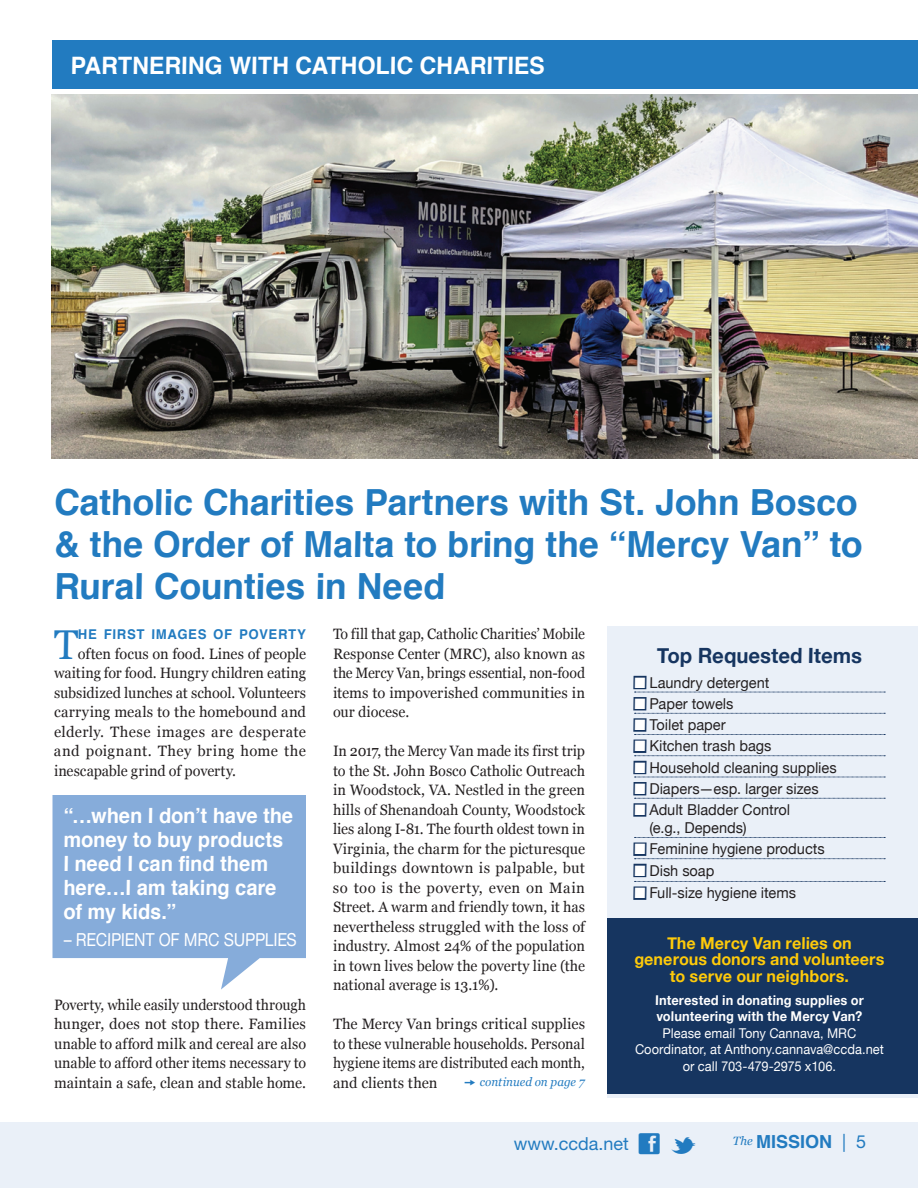
<style>
.page{position:relative;width:918px;height:1188px;background:#fff}
.page>*{position:absolute;margin:0;border:0;box-sizing:border-box;transform-origin:0 0}
.t1{font:41.7px "Georgia";color:#227bc0;scale:.94 1}
.t2{font:700 36px/42px "Helvetica";color:#227bc0}
.t3{font:700 24px "Helvetica";color:#fff}
.t4{font:700 21px/24px "Helvetica";color:#fff;scale:.95 1}
.t5{font:700 21px "Helvetica Neue";color:#163560;scale:.96 1}
.t6{font:18px "Helvetica Neue LT";color:#fff;scale:.87 1}
.t7{font:700 18px "Helvetica";color:#227bc0}
.t8{font:18px "Helvetica Neue LT";color:#227bc0}
.t9{font:700 16.5px/16.5px "Helvetica Neue";color:#feca0a;text-align:center}
.t10{font:15px/19.5px "Georgia";letter-spacing:-.005em;color:#231f20;text-align:justify;scale:.94 1}
.t11{font:15px/19.5px "Georgia";letter-spacing:-.005em;color:#231f20;text-align:justify;scale:.96 1}
.t12{font:15px/18px "Helvetica Neue";letter-spacing:.005em;color:#231f20;scale:.96 1}
.t13{font:15px/19.5px "Georgia";letter-spacing:-.005em;color:#231f20;text-align:justify;scale:.93 1}
.t14{font:15px/19.5px "Georgia";letter-spacing:-.005em;color:#231f20;text-align:justify}
.t15{font:13.5px/16.5px "Helvetica Neue";color:#fff;text-align:center;scale:.94 1}
.t16{font:700 13.5px/16.5px "Helvetica Neue";color:#fff;scale:.94 1}
.t17{font:700 13.5px "Helvetica";color:#227bc0}
.t18{font:italic 12px "Georgia";letter-spacing:.01em;color:#227bc0;scale:.96 1}
.s1{color:#163560}
.s2{font-family:"Helvetica Neue LT";font-weight:400}
</style>
<div class="page">
<div style="left:0;top:1122px;width:918px;height:66px;background:#eaf0f8"></div>
<div style="left:608px;top:626px;width:310px;height:472px;background:#eaf0f8"></div>
<div style="left:608px;top:918px;width:310px;height:176px;background:#163560"></div>
<svg style="left:635px;top:692px;width:250px;height:1px"></svg>
<svg style="left:635px;top:713px;width:250px;height:1px"></svg>
<svg style="left:635px;top:734px;width:250px;height:1px"></svg>
<svg style="left:635px;top:756px;width:250px;height:1px"></svg>
<svg style="left:635px;top:777px;width:250px;height:1px"></svg>
<svg style="left:635px;top:798px;width:250px;height:1px"></svg>
<svg style="left:635px;top:837px;width:250px;height:1px"></svg>
<svg style="left:635px;top:858px;width:250px;height:1px"></svg>
<svg style="left:635px;top:881px;width:250px;height:1px"></svg>
<img style="left:52px;top:94px;width:866px;height:365px">
<svg style="left:52px;top:795px;width:254px;height:195px;fill:#86acda"></svg>
<div style="left:52px;top:40px;width:866px;height:49px;background:#227bc0"></div>
<h3 class="t3" style="left:70px;top:46px;width:476px">PARTNERING WITH CATHOLIC CHARITIES</h3>
<h2 class="t2" style="left:54px;top:481px;width:811px">Catholic Charities Partners with St. John Bosco &amp; the Order of Malta to bring the “Mercy Van” to<br>Rural Counties in Need</h2>
<h1 class="t1" style="left:54px;top:614px;width:28px">T</h1>
<p class="t17" style="left:78px;top:623px;width:230px">HE FIRST IMAGES OF POVERTY</p>
<p class="t11" style="left:54px;top:643px;width:264px;text-indent:24px">often focus on food. Lines of people waiting for food. Hungry children eating subsidized lunches at school. Volunteers carrying meals to the homebound and elderly. These images are desperate and poignant. They bring home the inescapable grind of poverty.</p>
<h3 class="t4" style="left:63px;top:804px;width:244px">“…when I don’t have the money to buy products<br>I need I can find them here…I am taking care of my kids.”</h3>
<p class="t6" style="left:64px;top:929px;width:270px">– RECIPIENT OF MRC SUPPLIES</p>
<p class="t10" style="left:54px;top:994px;width:270px">Poverty, while easily understood through hunger, does not stop there. Families unable to afford milk and cereal are also unable to afford other items necessary to maintain a safe, clean and stable home.</p>
<p class="t13" style="left:333px;top:623px;width:273px">To fill that gap, Catholic Charities’ Mobile Response Center (MRC), also known as the Mercy Van, brings essential, non-food items to impoverished communities in our diocese.</p>
<p class="t10" style="left:333px;top:740px;width:270px">In 2017, the Mercy Van made its first trip to the St. John Bosco Catholic Outreach in Woodstock, VA. Nestled in the green hills of Shenandoah County, Woodstock lies along I-81. The fourth oldest town in Virginia, the charm for the picturesque buildings downtown is palpable, but so too is the poverty, even on Main Street. A warm and friendly town, it has nevertheless struggled with the loss of industry. Almost 24% of the population in town lives below the poverty line (the national average is 13.1%).</p>
<p class="t14" style="left:333px;top:1013px;width:254px">The Mercy Van brings critical supplies to these vulnerable households. Personal hygiene items are distributed each month, and clients then</p>
<p class="t18" style="left:480px;top:1073px;width:111px">continued on page 7</p>
<h3 class="t5" style="left:657px;top:639px;width:216px">Top Requested Items</h3>
<p class="t12" style="left:634px;top:674px;width:142px"><span class="s1">■</span> Laundry detergent</p>
<p class="t12" style="left:634px;top:695px;width:105px"><span class="s1">■</span> Paper towels</p>
<p class="t12" style="left:634px;top:717px;width:97px"><span class="s1">■</span> Toilet paper</p>
<p class="t12" style="left:634px;top:738px;width:145px"><span class="s1">■</span> Kitchen trash bags</p>
<p class="t12" style="left:634px;top:759px;width:213px"><span class="s1">■</span> Household cleaning supplies</p>
<p class="t12" style="left:634px;top:780px;width:194px"><span class="s1">■</span> Diapers—esp. larger sizes</p>
<p class="t12" style="left:649px;top:802px;width:149px;text-indent:-15px"><span class="s1">■</span> Adult Bladder Control (e.g., Depends)</p>
<p class="t12" style="left:634px;top:841px;width:200px"><span class="s1">■</span> Feminine hygiene products</p>
<p class="t12" style="left:634px;top:862px;width:85px"><span class="s1">■</span> Dish soap</p>
<p class="t12" style="left:634px;top:885px;width:170px"><span class="s1">■</span> Full-size hygiene items</p>
<p class="t9" style="left:634px;top:935px;width:252px">The Mercy Van relies on generous donors and volunteers to serve our neighbors.</p>
<p class="t16" style="left:655px;top:992px;width:224px">Interested in donating supplies or volunteering with the Mercy Van?</p>
<p class="t15" style="left:635px;top:1026px;width:267px">Please email Tony Cannava, MRC<br>Coordinator, at Anthony.cannava@ccda.net or call 703-479-2975 x106.</p>
<p class="t8" style="left:514px;top:1133px;width:116px">www.ccda.net</p>
<p class="t7" style="left:671px;top:1127px;width:196px">▼ <sup>The</sup> MISSION <span class="s2">| 5</span></p>
</div>
